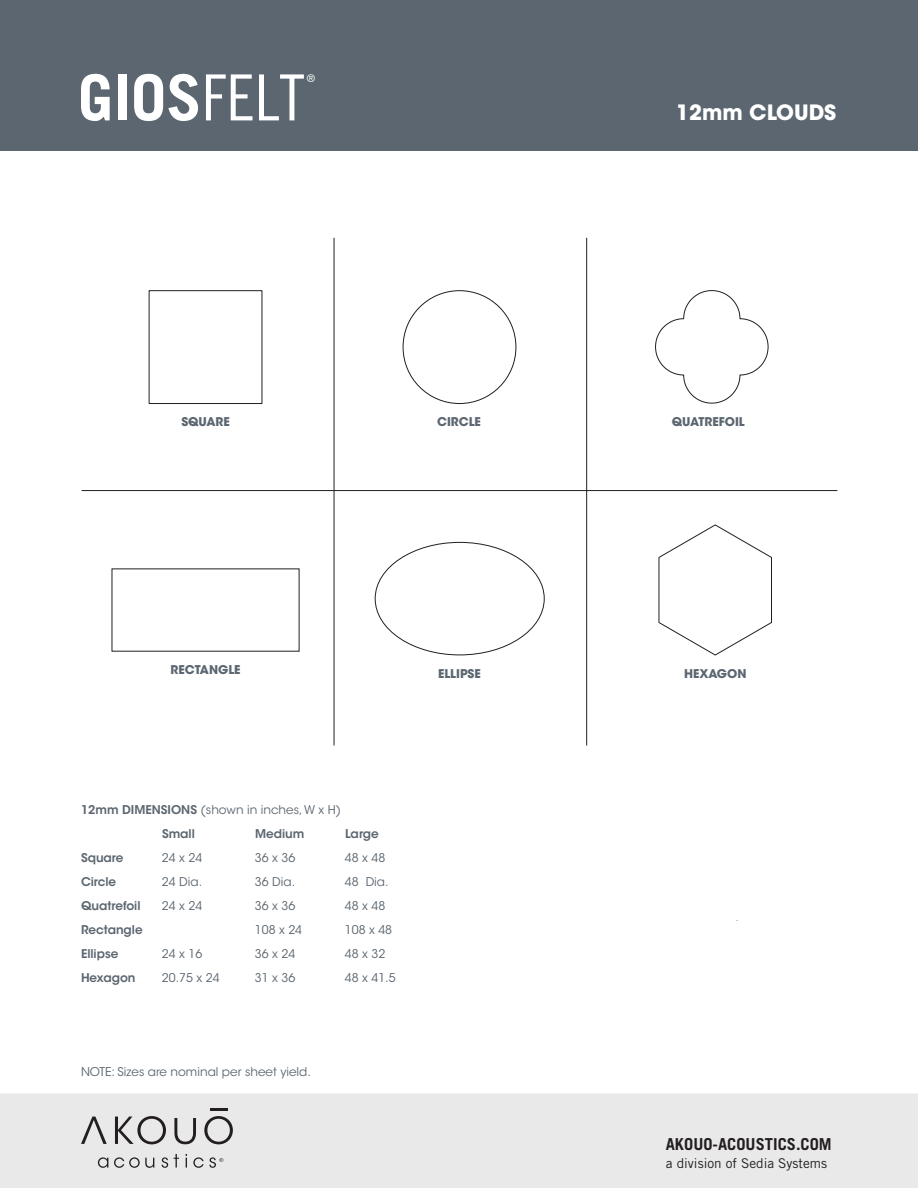
<style>
.page{position:relative;width:918px;height:1188px;background:#fff}
.page>*{position:absolute;margin:0;border:0;box-sizing:border-box;transform-origin:0 0}
.t1{font:700 63.75px "Trade Gothic LT Std";color:#fff}
.Installation_Instruc{font:700 21px "ITC Avant Garde Std";color:#fff}
.t2{font:700 16.5px "Trade Gothic LT Std";color:#231f20}
.t3{font:13.5px "Trade Gothic LT Std";color:#231f20}
.Specification_Text{font:12px "ITC Avant Garde Std";color:#5b6670}
.Specification_Text-2{font:600 12px "ITC Avant Garde Std";color:#5b6670}
.Product_Title{font:700 12px "ITC Avant Garde Std";color:#5b6670}
.t4{font:10.5px "Trade Gothic LT Std";color:#fff}
.s1{font-family:"Trade Gothic LT Std Cn 18";font-weight:400}
.s2{font-weight:600}
</style>
<div class="page">
<div style="left:0;top:0;width:918px;height:150px;background:#5b6670"></div>
<div style="left:0;top:1094px;width:918px;height:94px;background:#e9e9ea"></div>
<svg style="left:81px;top:1117px;width:26px;height:27px"></svg>
<svg style="left:115px;top:1116px;width:51px;height:28px"></svg>
<svg style="left:174px;top:1118px;width:22px;height:26px"></svg>
<svg style="left:204px;top:1109px;width:29px;height:35px"></svg>
<svg style="left:98px;top:1157px;width:10px;height:11px"></svg>
<svg style="left:114px;top:1157px;width:40px;height:11px"></svg>
<svg style="left:162px;top:1157px;width:6px;height:11px"></svg>
<svg style="left:174px;top:1154px;width:5px;height:14px"></svg>
<svg style="left:186px;top:1154px;width:1px;height:14px"></svg>
<svg style="left:193px;top:1157px;width:30px;height:11px"></svg>
<hr style="left:334px;top:238px;width:1px;height:508px;background:#231f20">
<hr style="left:586px;top:238px;width:1px;height:508px;background:#231f20">
<hr style="left:82px;top:490px;width:755px;height:1px;background:#231f20">
<div style="left:149px;top:290px;width:113px;height:114px;border:1px solid #231f20"></div>
<svg style="left:655px;top:290px;width:114px;height:114px"></svg>
<svg style="left:658px;top:524px;width:114px;height:132px"></svg>
<h1 class="t1" style="left:78px;top:59px;width:228px">GIOS<span class="s1">FELT</span></h1>
<p class="t4" style="left:307px;top:72px;width:10px">®</p>
<p class="Product_Title" style="left:181px;top:414px;width:50px">SQUARE</p>
<p class="Product_Title" style="left:437px;top:414px;width:45px">CIRCLE</p>
<p class="Product_Title" style="left:171px;top:662px;width:72px">RECTANGLE</p>
<p class="Product_Title" style="left:438px;top:666px;width:44px">ELLIPSE</p>
<p class="Specification_Text" style="left:81px;top:803px;width:262px"><span class="s2">12mm DIMENSIONS</span> (shown in inches, W x H)</p>
<p class="Specification_Text-2" style="left:162px;top:826px;width:34px">Small</p>
<p class="Specification_Text-2" style="left:255px;top:826px;width:51px">Medium</p>
<p class="Specification_Text-2" style="left:345px;top:826px;width:35px">Large</p>
<p class="Specification_Text-2" style="left:81px;top:850px;width:44px">Square</p>
<p class="Specification_Text" style="left:162px;top:851px;width:42px">24 x 24</p>
<p class="Specification_Text" style="left:255px;top:851px;width:42px">36 x 36</p>
<p class="Specification_Text" style="left:345px;top:851px;width:42px">48 x 48</p>
<p class="Specification_Text-2" style="left:81px;top:874px;width:37px">Circle</p>
<p class="Specification_Text" style="left:162px;top:875px;width:42px">24 Dia.</p>
<p class="Specification_Text" style="left:255px;top:875px;width:42px">36 Dia.</p>
<p class="Specification_Text" style="left:345px;top:875px;width:45px">48 Dia.</p>
<p class="Specification_Text-2" style="left:81px;top:898px;width:61px">Quatrefoil</p>
<p class="Specification_Text" style="left:162px;top:899px;width:42px">24 x 24</p>
<p class="Specification_Text" style="left:255px;top:899px;width:42px">36 x 36</p>
<p class="Specification_Text" style="left:345px;top:899px;width:42px">48 x 48</p>
<p class="Specification_Text-2" style="left:81px;top:922px;width:63px">Rectangle</p>
<p class="Specification_Text" style="left:255px;top:923px;width:49px">108 x 24</p>
<p class="Specification_Text" style="left:345px;top:923px;width:49px">108 x 48</p>
<p class="Specification_Text-2" style="left:81px;top:946px;width:39px">Ellipse</p>
<p class="Specification_Text" style="left:162px;top:947px;width:42px">24 x 16</p>
<p class="Specification_Text" style="left:255px;top:947px;width:42px">36 x 24</p>
<p class="Specification_Text" style="left:345px;top:947px;width:42px">48 x 32</p>
<p class="Specification_Text-2" style="left:81px;top:970px;width:56px">Hexagon</p>
<p class="Specification_Text" style="left:162px;top:971px;width:59px">20.75 x 24</p>
<p class="Specification_Text" style="left:255px;top:971px;width:42px">31 x 36</p>
<p class="Specification_Text" style="left:345px;top:971px;width:52px">48 x 41.5</p>
<p class="Specification_Text" style="left:81px;top:1064px;width:231px">NOTE: Sizes are nominal per sheet yield.</p>
<p class="Installation_Instruc" style="left:676px;top:99px;width:162px">12mm CLOUDS</p>
<p class="Product_Title" style="left:672px;top:414px;width:74px">QUATREFOIL</p>
<p class="Product_Title" style="left:684px;top:666px;width:64px">HEXAGON</p>
<h3 class="t2" style="left:666px;top:1134px;width:168px">AKOUO-ACOUSTICS.COM</h3>
<p class="t3" style="left:666px;top:1155px;width:163px">a division of Sedia Systems</p>
</div>
